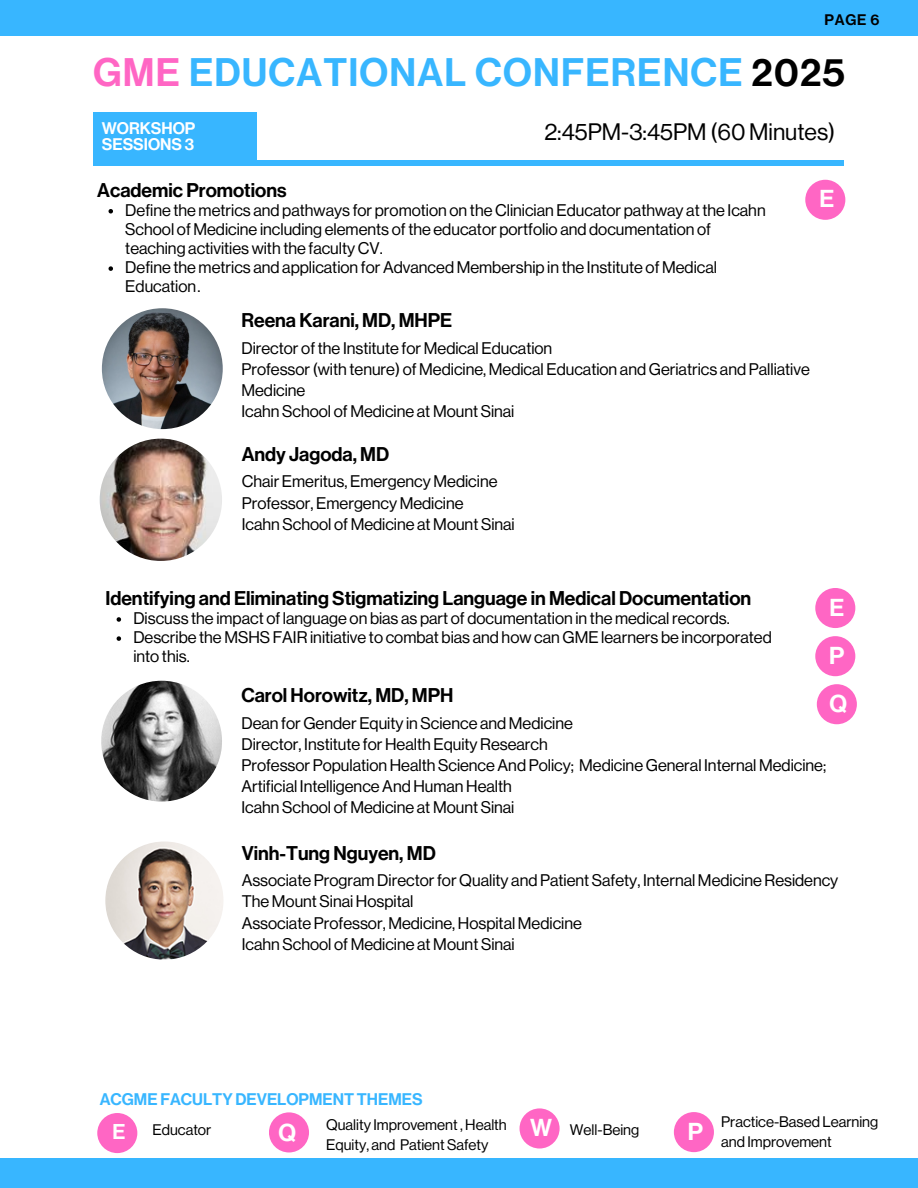
<style>
.page{position:relative;width:918px;height:1188px;background:#fff}
.page>*{position:absolute;margin:0;border:0;box-sizing:border-box;transform-origin:0 0}
.t1{font:39px "N Haas Grotesk DS Std 65 Md";letter-spacing:.03em;color:#38b6ff}
.t2{font:24px "N Haas Grotesk DS Std 65 Md";color:#fff}
.t3{font:23.4px "N Haas Grotesk DS Std 55 Rg";color:#000}
.t4{font:21px "N Haas Grotesk DS Std 65 Md";color:#fff}
.t5{font:19.5px "N Haas Grotesk DS Std 65 Md";color:#000}
.t6{font:16.5px/21.1px "N Haas Grotesk DS Std 55 Rg";color:#000}
.t7{font:16.5px "N Haas Grotesk DS Std 65 Md";color:#38b6ff}
.t8{font:16.5px/15.9px "N Haas Grotesk DS Std 65 Md";color:#fff}
.t9{font:15px/20.2px "N Haas Grotesk DS Std 55 Rg";color:#000}
.t10{font:15px "N Haas Grotesk DS Std 65 Md";color:#000}
.s1{color:#ff66c4}
.s2{color:#000}
</style>
<div class="page">
<div style="left:0;top:1158px;width:918px;height:30px;background:#38b6ff"></div>
<div style="left:0;top:0;width:918px;height:36px;background:#38b6ff"></div>
<svg style="left:109px;top:209px;width:4px;height:5px"></svg>
<svg style="left:109px;top:266px;width:4px;height:5px"></svg>
<div style="left:97px;top:1113px;width:40px;height:40px;background:#ff66c4;border-radius:50%"></div>
<div style="left:269px;top:1112px;width:40px;height:40px;background:#ff66c4;border-radius:50%"></div>
<div style="left:520px;top:1108px;width:40px;height:41px;background:#ff66c4;border-radius:50%"></div>
<div style="left:674px;top:1112px;width:40px;height:40px;background:#ff66c4;border-radius:50%"></div>
<div style="left:805px;top:180px;width:40px;height:40px;background:#ff66c4;border-radius:50%"></div>
<img style="left:101px;top:681px;width:121px;height:121px;border-radius:50%">
<div style="left:93px;top:160px;width:751px;height:5px;background:#38b6ff"></div>
<div style="left:93px;top:112px;width:163px;height:53px;background:#38b6ff"></div>
<img style="left:102px;top:308px;width:121px;height:121px;border-radius:50%">
<img style="left:100px;top:439px;width:122px;height:122px;border-radius:50%">
<div style="left:815px;top:588px;width:40px;height:40px;background:#ff66c4;border-radius:50%"></div>
<div style="left:815px;top:636px;width:40px;height:40px;background:#ff66c4;border-radius:50%"></div>
<img style="left:105px;top:842px;width:118px;height:118px;border-radius:50%">
<svg style="left:117px;top:617px;width:4px;height:5px"></svg>
<svg style="left:117px;top:636px;width:4px;height:5px"></svg>
<div style="left:817px;top:684px;width:40px;height:40px;background:#ff66c4;border-radius:50%"></div>
<p class="t10" style="left:824px;top:11px;width:56px">PAGE 6</p>
<p class="t1" style="left:93px;top:50px;width:753px"><span class="s1">GME</span> EDUCATIONAL CONFERENCE <span class="s2">2025</span></p>
<p class="t8" style="left:102px;top:120px;width:95px">WORKSHOP<br>SESSIONS 3</p>
<p class="t3" style="left:544px;top:119px;width:292px">2:45PM-3:45PM (60 Minutes)</p>
<p class="t5" style="left:97px;top:178px;width:191px">Academic Promotions</p>
<h1 class="t6" style="left:125px;top:200px;width:642px;line-height:19.2px">Define the metrics and pathways for promotion on the Clinician Educator pathway at the Icahn<br>School of Medicine including elements of the educator portfolio and documentation of teaching activities with the faculty CV.</h1>
<h4 class="t6" style="left:125px;top:258px;width:593px;line-height:19.2px">Define the metrics and application for Advanced Membership in the Institute of Medical<br>Education.</h4>
<p class="t5" style="left:241px;top:309px;width:212px">Reena Karani, MD, MHPE</p>
<h3 class="t6" style="left:241px;top:338px;width:570px">Director of the Institute for Medical Education<br>Professor (with tenure) of Medicine, Medical Education and Geriatrics and Palliative Medicine<br>Icahn School of Medicine at Mount Sinai</h3>
<h5 class="t5" style="left:242px;top:442px;width:149px">Andy Jagoda, MD</h5>
<h4 class="t6" style="left:242px;top:471px;width:275px">Chair Emeritus, Emergency Medicine<br>Professor, Emergency Medicine<br>Icahn School of Medicine at Mount Sinai</h4>
<p class="t2" style="left:819px;top:185px;width:16px">E</p>
<p class="t5" style="left:105px;top:587px;width:647px">Identifying and Eliminating Stigmatizing Language in Medical Documentation</p>
<p class="t6" style="left:133px;top:608px;width:598px">Discuss the impact of language on bias as part of documentation in the medical records.</p>
<p class="t6" style="left:133px;top:628px;width:640px;line-height:19.2px">Describe the MSHS FAIR initiative to combat bias and how can GME learners be incorporated into this.</p>
<p class="t2" style="left:829px;top:593px;width:16px">E</p>
<p class="t2" style="left:829px;top:642px;width:17px">P</p>
<h3 class="t5" style="left:241px;top:684px;width:214px">Carol Horowitz, MD, MPH</h3>
<h5 class="t6" style="left:241px;top:713px;width:586px">Dean for Gender Equity in Science and Medicine<br>Director, Institute for Health Equity Research<br>Professor Population Health Science And Policy; Medicine General Internal Medicine; Artificial Intelligence And Human Health<br>Icahn School of Medicine at Mount Sinai</h5>
<p class="t2" style="left:837px;top:689px;width:17px">P</p>
<p class="t2" style="left:830px;top:690px;width:19px">Q</p>
<p class="t5" style="left:242px;top:841px;width:196px">Vinh-Tung Nguyen, MD</p>
<p class="t6" style="left:242px;top:870px;width:598px">Associate Program Director for Quality and Patient Safety, Internal Medicine Residency The Mount Sinai Hospital<br>Associate Professor, Medicine, Hospital Medicine<br>Icahn School of Medicine at Mount Sinai</p>
<h3 class="t7" style="left:100px;top:1089px;width:324px">ACGME FACULTY DEVELOPMENT THEMES</h3>
<p class="t4" style="left:112px;top:1119px;width:14px">E</p>
<h5 class="t9" style="left:153px;top:1120px;width:60px">Educator</h5>
<h3 class="t9" style="left:326px;top:1114px;width:182px">Quality Improvement , Health<br>Equity, and Patient Safety</h3>
<h5 class="t2" style="left:279px;top:1119px;width:19px">Q</h5>
<h3 class="t2" style="left:530px;top:1114px;width:23px">W</h3>
<p class="t9" style="left:721px;top:1112px;width:159px">Practice-Based Learning</p>
<p class="t2" style="left:688px;top:1117px;width:17px">P</p>
<h2 class="t9" style="left:570px;top:1120px;width:71px">Well-Being</h2>
<p class="t9" style="left:721px;top:1132px;width:112px">and Improvement</p>
</div>
